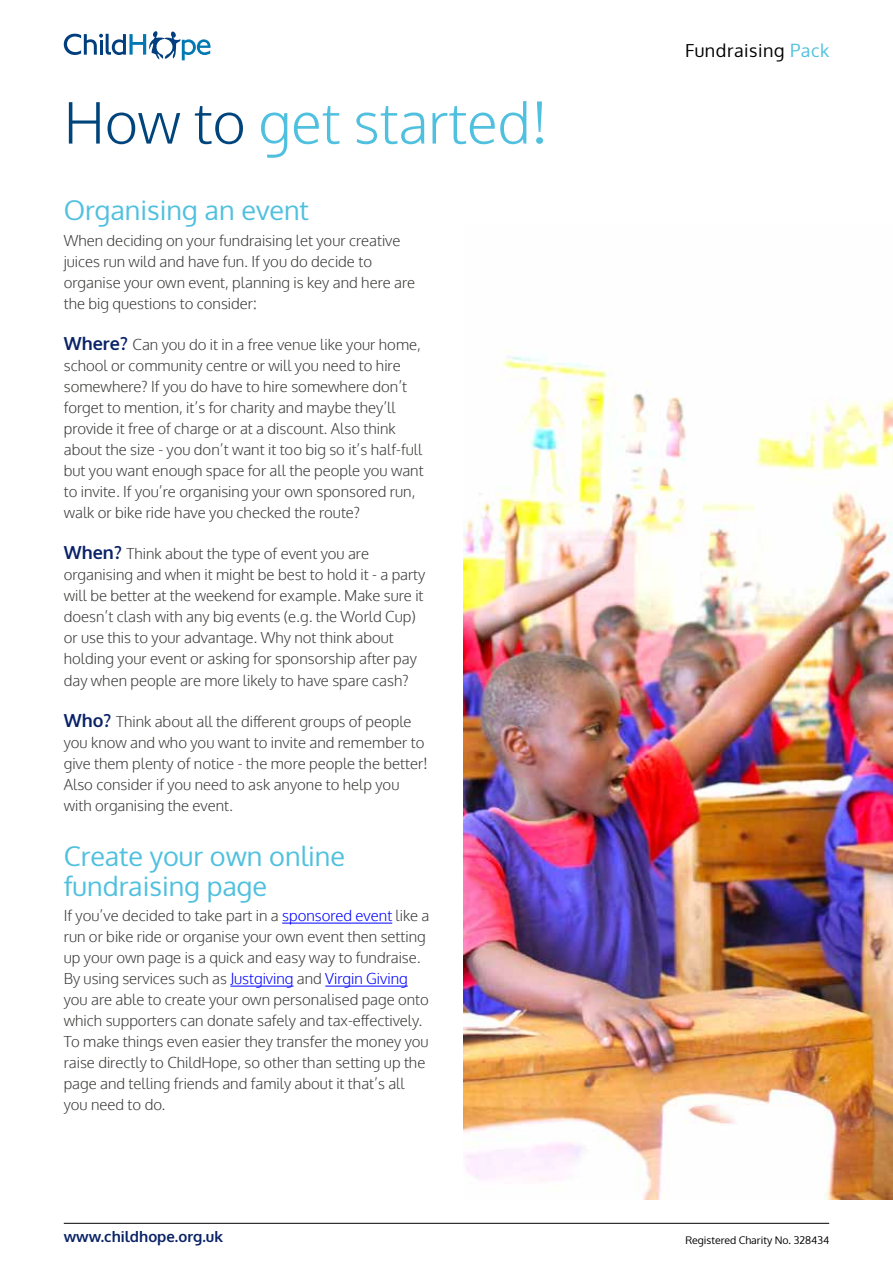
<style>
.page{position:relative;width:893px;height:1263px;background:#fff}
.page>*{position:absolute;margin:0;border:0;box-sizing:border-box;transform-origin:0 0}
.t1{font:300 57px "Oxygen";color:#50c0df}
.t2{font:27px/30px "Oxygen";color:#50c0df}
.t3{font:18px "Oxygen";letter-spacing:.03em;color:#000}
.t4{font:300 15px/21px "Oxygen";color:#3c3c3b}
.t5{font:700 15px "Oxygen";color:#0a2367}
.t6{font:10.5px "Oxygen";color:#000}
.s1{color:#00447c}
.s2{font-weight:700;font-size:18px;color:#0a2367}
.s3{color:#00f}
.s4{color:#50c0df}
</style>
<div class="page">
<hr style="left:282px;top:923px;width:110px;height:1px;background:#00f">
<hr style="left:230px;top:986px;width:64px;height:1px;background:#00f">
<hr style="left:325px;top:986px;width:83px;height:1px;background:#00f">
<svg style="left:64px;top:31px;width:147px;height:29px"></svg>
<hr style="left:64px;top:1223px;width:765px;height:1px;background:#000">
<img style="left:463px;top:349px;width:430px;height:850px">
<h1 class="t1" style="left:64px;top:87px;width:486px"><span class="s1">How to</span> get started!</h1>
<h2 class="t2" style="left:64px;top:196px;width:247px">Organising an event</h2>
<p class="t4" style="left:64px;top:230px;width:353px">When deciding on your fundraising let your creative juices run wild and have fun. If you do decide to organise your own event, planning is key and here are the big questions to consider:</p>
<p class="t4" style="left:64px;top:335px;width:361px"><span class="s2">Where?</span> Can you do it in a free venue like your home, school or community centre or will you need to hire somewhere? If you do have to hire somewhere don’t forget to mention, it’s for charity and maybe they’ll provide it free of charge or at a discount. Also think about the size - you don’t want it too big so it’s half-full but you want enough space for all the people you want to invite. If you’re organising your own sponsored run, walk or bike ride have you checked the route?</p>
<p class="t4" style="left:64px;top:544px;width:363px"><span class="s2">When?</span> Think about the type of event you are organising and when it might be best to hold it - a party will be better at the weekend for example. Make sure it doesn’t clash with any big events (e.g. the World Cup) or use this to your advantage. Why not think about holding your event or asking for sponsorship after pay day when people are more likely to have spare cash?</p>
<p class="t4" style="left:64px;top:711px;width:366px"><span class="s2">Who?</span> Think about all the different groups of people you know and who you want to invite and remember to give them plenty of notice - the more people the better!<br>Also consider if you need to ask anyone to help you with organising the event.</p>
<h2 class="t2" style="left:64px;top:841px;width:283px">Create your own online fundraising page</h2>
<p class="t4" style="left:64px;top:905px;width:367px">If you’ve decided to take part in a <span class="s3">sponsored event</span> like a run or bike ride or organise your own event then setting up your own page is a quick and easy way to fundraise.<br>By using services such as <span class="s3">Justgiving</span> and <span class="s3">Virgin Giving </span>you are able to create your own personalised page onto which supporters can donate safely and tax-effectively.<br>To make things even easier they transfer the money you raise directly to ChildHope, so other than setting up the page and telling friends and family about it that’s all you need to do.</p>
<p class="t3" style="left:685px;top:38px;width:146px">Fundraising <span class="s4">Pack</span></p>
<p class="t5" style="left:64px;top:1227px;width:161px">www.childhope.org.uk</p>
<p class="t6" style="left:685px;top:1233px;width:145px">Registered Charity No. 328434</p>
</div>
